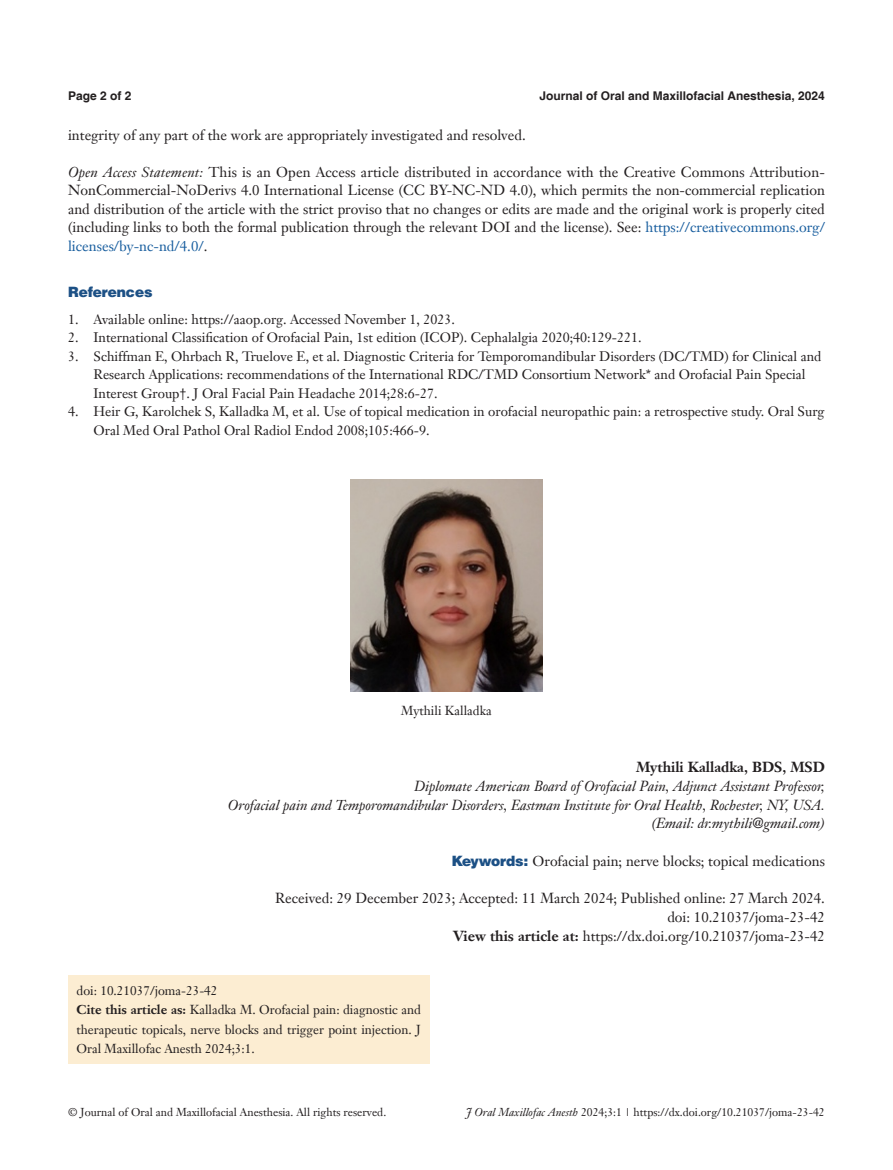
<style>
.page{position:relative;width:893px;height:1170px;background:#fff}
.page>*{position:absolute;margin:0;border:0;box-sizing:border-box;transform-origin:0 0}
.t1{font:14.25px/18.5px "Janson Text LT";color:#231f20;text-align:justify}
.t2{font:italic 14.25px/18.8px "Janson Text LT";color:#231f20;text-align:right}
.t3{font:700 14.25px "Janson Text LT";color:#231f20}
.t4{font:900 14.25px "Helvetica";color:#1c5085}
.t5{font:13.5px/18.5px "Janson Text LT";color:#231f20}
.t6{font:12.75px/19.5px "Janson Text LT";color:#231f20}
.t7{font:700 12px "Helvetica";color:#231f20}
.t8{font:11.25px "Janson Text LT";color:#231f20}
.s1{font-style:italic}
.s2{color:#175d9e}
.s3{font-family:"Helvetica AME";color:#1c5085}
.s4{font-weight:700}
</style>
<div class="page">
<div style="left:68px;top:975px;width:361px;height:88px;background:#fcedd2"></div>
<img style="left:351px;top:479px;width:191px;height:212px">
<p class="t7" style="left:68px;top:88px;width:65px">Page 2 of 2</p>
<p class="t7" style="left:539px;top:88px;width:287px">Journal of Oral and Maxillofacial Anesthesia, 2024</p>
<p class="t1" style="left:68px;top:125px;width:459px">integrity of any part of the work are appropriately investigated and resolved.</p>
<p class="t1" style="left:68px;top:162px;width:758px"><span class="s1">Open Access Statement:</span> This is an Open Access article distributed in accordance with the Creative Commons Attribution-NonCommercial-NoDerivs 4.0 International License (CC BY-NC-ND 4.0), which permits the non-commercial replication and distribution of the article with the strict proviso that no changes or edits are made and the original work is properly cited (including links to both the formal publication through the relevant DOI and the license). See: <span class="s2">https://creativecommons.org/ licenses/by-nc-nd/4.0/</span>.</p>
<p class="t4" style="left:68px;top:283px;width:86px">References</p>
<p class="t5" style="left:68px;top:310px;width:388px">1. Available online: https://aaop.org. Accessed November 1, 2023.</p>
<p class="t5" style="left:68px;top:328px;width:575px">2. International Classification of Orofacial Pain, 1st edition (ICOP). Cephalalgia 2020;40:129-221.</p>
<p class="t5" style="left:94px;top:347px;width:729px;text-indent:-26px">3. Schiffman E, Ohrbach R, Truelove E, et al. Diagnostic Criteria for Temporomandibular Disorders (DC/TMD) for Clinical and<br>Research Applications: recommendations of the International RDC/TMD Consortium Network* and Orofacial Pain Special<br>Interest Group†. J Oral Facial Pain Headache 2014;28:6-27.</p>
<p class="t5" style="left:94px;top:402px;width:732px;text-indent:-26px">4. Heir G, Karolchek S, Kalladka M, et al. Use of topical medication in orofacial neuropathic pain: a retrospective study. Oral Surg<br>Oral Med Oral Pathol Oral Radiol Endod 2008;105:466-9.</p>
<p class="t6" style="left:401px;top:701px;width:92px">Mythili Kalladka</p>
<p class="t3" style="left:636px;top:757px;width:190px">Mythili Kalladka, BDS, MSD</p>
<p class="t2" style="left:228px;top:776px;width:598px">Diplomate American Board of Orofacial Pain, Adjunct Assistant Professor,<br>Orofacial pain and Temporomandibular Disorders, Eastman Institute for Oral Health, Rochester, NY, USA. (Email: dr.mythili@gmail.com)</p>
<p class="t1" style="left:452px;top:851px;width:375px"><span class="s3">Keywords:</span> Orofacial pain; nerve blocks; topical medications</p>
<p class="t1" style="left:275px;top:888px;width:551px;text-align:right">Received: 29 December 2023; Accepted: 11 March 2024; Published online: 27 March 2024. doi: 10.21037/joma-23-42<br><span class="s4">View this article at:</span> https://dx.doi.org/10.21037/joma-23-42</p>
<p class="t6" style="left:77px;top:980px;width:346px">doi: 10.21037/joma-23-42<br><span class="s4">Cite this article as:</span> Kalladka M. Orofacial pain: diagnostic and therapeutic topicals, nerve blocks and trigger point injection. J Oral Maxillofac Anesth 2024;3:1.</p>
<p class="t8" style="left:68px;top:1104px;width:319px">© Journal of Oral and Maxillofacial Anesthesia. All rights reserved.</p>
<p class="t8" style="left:466px;top:1104px;width:360px"><span class="s1">J Oral Maxillofac Anesth</span> 2024;3:1 | https://dx.doi.org/10.21037/joma-23-42</p>
</div>
